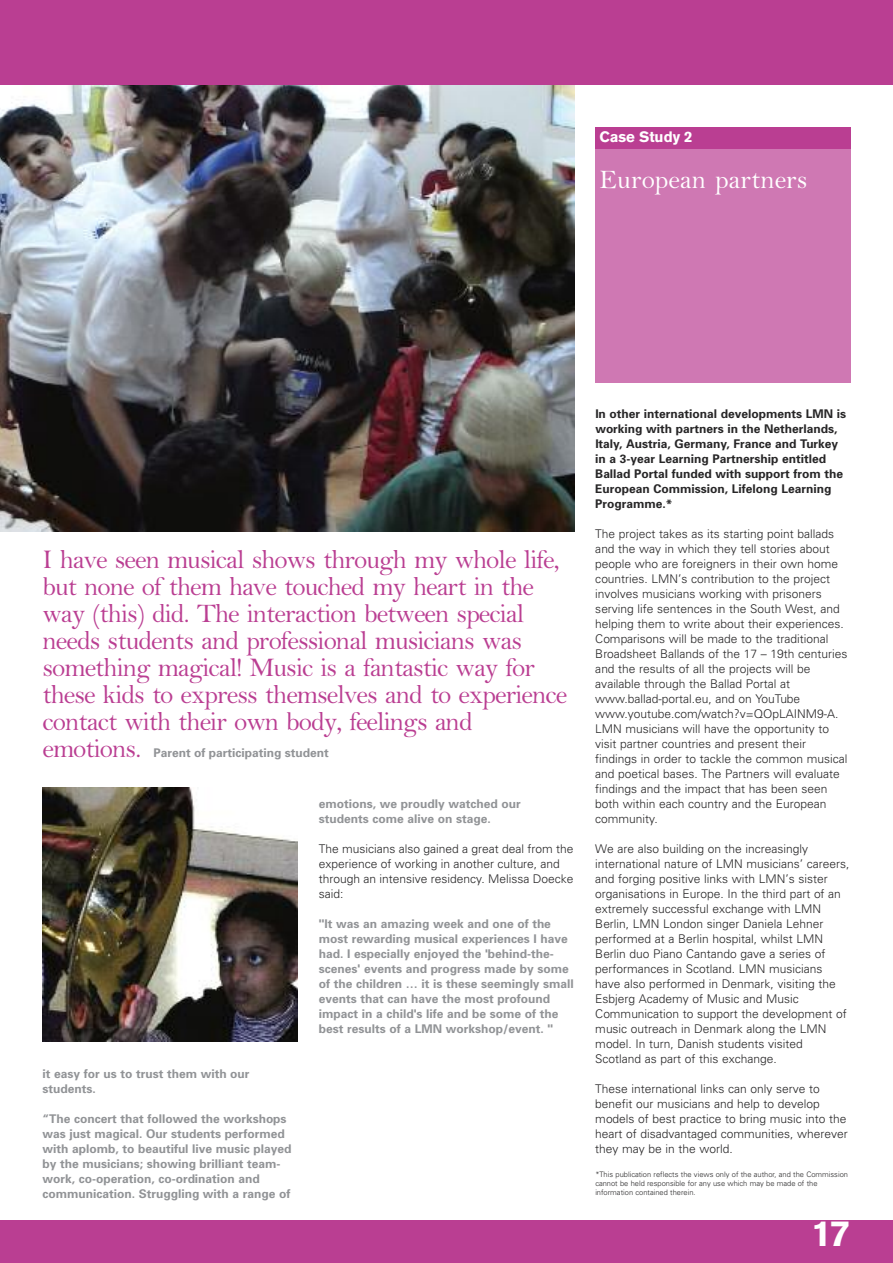
<style>
.page{position:relative;width:893px;height:1263px;background:#fff}
.page>*{position:absolute;margin:0;border:0;box-sizing:border-box;transform-origin:0 0}
.t1{font:700 36px "Akzidenz Grotesk BE";color:#fff}
.t2{font:27px/27px "M Bell";letter-spacing:-.035em;color:#ba3e92}
.t3{font:27px "M Bell";color:#fff}
.t4{font:700 15px "Akzidenz Grotesk BE";color:#fff}
.t5{font:300 12px/15px "Univers";color:#272627}
.t6{font:700 12px/15px "Univers";color:#919396}
.t7{font:700 12px/15px "Univers";color:#272627}
.t8{font:300 7.5px/9px "Univers";color:#272627}
</style>
<div class="page">
<div style="left:595px;top:128px;width:255px;height:255px;background:#cf78b3"></div>
<div style="left:595px;top:128px;width:255px;height:21px;background:#ba3e92"></div>
<div style="left:0;top:0;width:893px;height:85px;background:#ba3e92"></div>
<div style="left:0;top:1220px;width:893px;height:43px;background:#ba3e92"></div>
<img style="left:0;top:85px;width:574px;height:446px">
<img style="left:43px;top:788px;width:255px;height:253px">
<p class="t4" style="left:599px;top:131px;width:95px">Case Study 2</p>
<h2 class="t3" style="left:600px;top:171px;width:209px">European partners</h2>
<p class="t2" style="left:43px;top:549px;width:526px">I have seen musical shows through my whole life, but none of them have touched my heart in the way (this) did. The interaction between special needs students and professional musicians was something magical! Music is a fantastic way for these kids to express themselves and to experience contact with their own body, feelings and emotions.</p>
<p class="t6" style="left:154px;top:746px;width:177px">Parent of participating student</p>
<p class="t6" style="left:43px;top:1067px;width:209px">it easy for us to trust them with our students.</p>
<p class="t6" style="left:43px;top:1112px;width:250px">“The concert that followed the workshops was just magical. Our students performed with aplomb, to beautiful live music played by the musicians; showing brilliant team&shy;work, co-operation, co-ordination and communication. Struggling with a range of</p>
<p class="t6" style="left:319px;top:797px;width:203px">emotions, we proudly watched our students come alive on stage.</p>
<p class="t5" style="left:319px;top:842px;width:256px">The musicians also gained a great deal from the experience of working in another culture, and through an intensive residency. Melissa Doecke said:</p>
<p class="t6" style="left:319px;top:917px;width:257px">"It was an amazing week and one of the most rewarding musical experiences I have had. I especially enjoyed the 'behind-the&shy;scenes' events and progress made by some of the children … it is these seemingly small events that can have the most profound impact in a child's life and be some of the best results of a LMN workshop/event. "</p>
<p class="t7" style="left:595px;top:407px;width:252px">In other international developments LMN is working with partners in the Netherlands, Italy, Austria, Germany, France and Turkey in a 3-year Learning Partnership entitled Ballad Portal funded with support from the European Commission, Lifelong Learning Programme.*</p>
<p class="t5" style="left:595px;top:527px;width:254px">The project takes as its starting point ballads and the way in which they tell stories about people who are foreigners in their own home countries. LMN’s contribution to the project involves musicians working with prisoners serving life sentences in the South West, and helping them to write about their experiences.<br>Comparisons will be made to the traditional Broadsheet Ballands of the 17 – 19th centuries and the results of all the projects will be available through the Ballad Portal at www.ballad-portal.eu, and on YouTube www.youtube.com/watch?v=QOpLAINM9-A.<br>LMN musicians will have the opportunity to visit partner countries and present their findings in order to tackle the common musical and poetical bases. The Partners will evaluate findings and the impact that has been seen both within each country and the European community.</p>
<p class="t5" style="left:595px;top:842px;width:256px">We are also building on the increasingly international nature of LMN musicians’ careers, and forging positive links with LMN’s sister organisations in Europe. In the third part of an extremely successful exchange with LMN Berlin, LMN London singer Daniela Lehner performed at a Berlin hospital, whilst LMN Berlin duo Piano Cantando gave a series of performances in Scotland. LMN musicians have also performed in Denmark, visiting the Esbjerg Academy of Music and Music Communication to support the development of music outreach in Denmark along the LMN model. In turn, Danish students visited Scotland as part of this exchange.</p>
<p class="t5" style="left:595px;top:1082px;width:254px">These international links can only serve to benefit our musicians and help to develop models of best practice to bring music into the heart of disadvantaged communities, wherever they may be in the world.</p>
<p class="t8" style="left:595px;top:1170px;width:254px">*This publication reflects the views only of the author, and the Commission cannot be held responsible for any use which may be made of the information contained therein.</p>
<h1 class="t1" style="left:811px;top:1219px;width:40px">17</h1>
</div>
